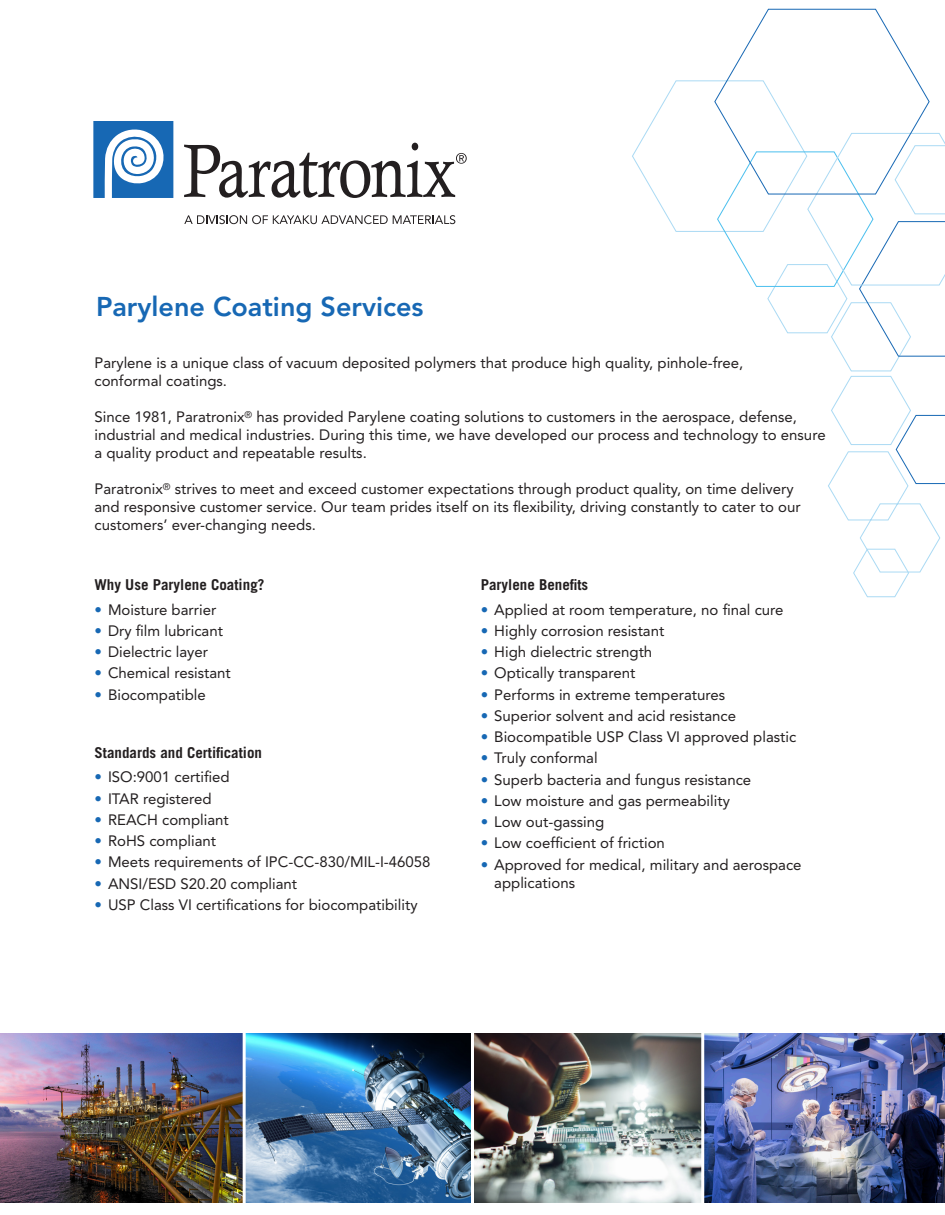
<style>
.page{position:relative;width:945px;height:1215px;background:#fff}
.page>*{position:absolute;margin:0;border:0;box-sizing:border-box;transform-origin:0 0}
.t1{font:800 27px "Avenir";color:#1768b4}
.t2{font:15px/18px "Avenir";color:#231f20}
.t3{font:700 15px "Trade Gothic";color:#231f20}
.s1{color:#1768b4}
</style>
<div class="page">
<svg style="left:632px;top:80px;width:82px;height:152px"></svg>
<svg style="left:714px;top:8px;width:231px;height:326px"></svg>
<svg style="left:827px;top:145px;width:118px;height:428px"></svg>
<svg style="left:853px;top:549px;width:56px;height:49px"></svg>
<svg style="left:94px;top:122px;width:79px;height:76px"></svg>
<svg style="left:184px;top:215px;width:271px;height:9px"></svg>
<svg style="left:184px;top:143px;width:283px;height:55px"></svg>
<img style="left:1px;top:1034px;width:944px;height:169px">
<hr style="left:243px;top:1028px;width:3px;height:175px;background:#fff">
<hr style="left:471px;top:1030px;width:3px;height:173px;background:#fff">
<hr style="left:701px;top:1031px;width:3px;height:177px;background:#fff">
<p class="t1" style="left:96px;top:291px;width:329px">Parylene Coating Services</p>
<p class="t2" style="left:94px;top:354px;width:650px">Parylene is a unique class of vacuum deposited polymers that produce high quality, pinhole-free,</p>
<p class="t2" style="left:94px;top:372px;width:134px">conformal coatings.</p>
<p class="t2" style="left:94px;top:408px;width:733px">Since 1981, Paratronix<sup>®</sup> has provided Parylene coating solutions to customers in the aerospace, defense, industrial and medical industries. During this time, we have developed our process and technology to ensure</p>
<p class="t2" style="left:94px;top:444px;width:274px">a quality product and repeatable results.</p>
<p class="t2" style="left:94px;top:480px;width:708px">Paratronix<sup>®</sup> strives to meet and exceed customer expectations through product quality, on time delivery and responsive customer service. Our team prides itself on its flexibility, driving constantly to cater to our customers’ ever-changing needs.</p>
<p class="t3" style="left:94px;top:575px;width:171px">Why Use Parylene Coating?</p>
<p class="t2" style="left:94px;top:601px;width:123px"><span class="s1">•</span> Moisture barrier</p>
<p class="t2" style="left:94px;top:622px;width:130px"><span class="s1">•</span> Dry film lubricant</p>
<p class="t2" style="left:94px;top:643px;width:115px"><span class="s1">•</span> Dielectric layer</p>
<p class="t2" style="left:94px;top:664px;width:138px"><span class="s1">•</span> Chemical resistant</p>
<p class="t2" style="left:94px;top:685px;width:113px"><span class="s1">•</span> Biocompatible</p>
<p class="t3" style="left:94px;top:743px;width:169px">Standards and Certification</p>
<p class="t2" style="left:94px;top:768px;width:137px"><span class="s1">•</span> ISO:9001 certified</p>
<p class="t2" style="left:94px;top:789px;width:119px"><span class="s1">•</span> ITAR registered</p>
<p class="t2" style="left:94px;top:811px;width:136px"><span class="s1">•</span> REACH compliant</p>
<p class="t2" style="left:94px;top:832px;width:123px"><span class="s1">•</span> RoHS compliant</p>
<p class="t2" style="left:94px;top:853px;width:338px"><span class="s1">•</span> Meets requirements of IPC-CC-830/MIL-I-46058</p>
<p class="t2" style="left:94px;top:874px;width:204px"><span class="s1">•</span> ANSI/ESD S20.20 compliant</p>
<p class="t2" style="left:94px;top:896px;width:325px"><span class="s1">•</span> USP Class VI certifications for biocompatibility</p>
<p class="t3" style="left:481px;top:575px;width:109px">Parylene Benefits</p>
<p class="t2" style="left:481px;top:601px;width:304px"><span class="s1">•</span> Applied at room temperature, no final cure</p>
<p class="t2" style="left:481px;top:622px;width:185px"><span class="s1">•</span> Highly corrosion resistant</p>
<p class="t2" style="left:481px;top:643px;width:173px"><span class="s1">•</span> High dielectric strength</p>
<p class="t2" style="left:481px;top:664px;width:156px"><span class="s1">•</span> Optically transparent</p>
<p class="t2" style="left:481px;top:685px;width:246px"><span class="s1">•</span> Performs in extreme temperatures</p>
<p class="t2" style="left:481px;top:707px;width:257px"><span class="s1">•</span> Superior solvent and acid resistance</p>
<p class="t2" style="left:481px;top:728px;width:317px"><span class="s1">•</span> Biocompatible USP Class VI approved plastic</p>
<p class="t2" style="left:481px;top:749px;width:118px"><span class="s1">•</span> Truly conformal</p>
<p class="t2" style="left:481px;top:770px;width:272px"><span class="s1">•</span> Superb bacteria and fungus resistance</p>
<p class="t2" style="left:481px;top:792px;width:251px"><span class="s1">•</span> Low moisture and gas permeability</p>
<p class="t2" style="left:481px;top:813px;width:125px"><span class="s1">•</span> Low out-gassing</p>
<p class="t2" style="left:481px;top:834px;width:186px"><span class="s1">•</span> Low coefficient of friction</p>
<p class="t2" style="left:494px;top:855px;width:309px;text-indent:-14px"><span class="s1">•</span> Approved for medical, military and aerospace applications</p>
</div>
